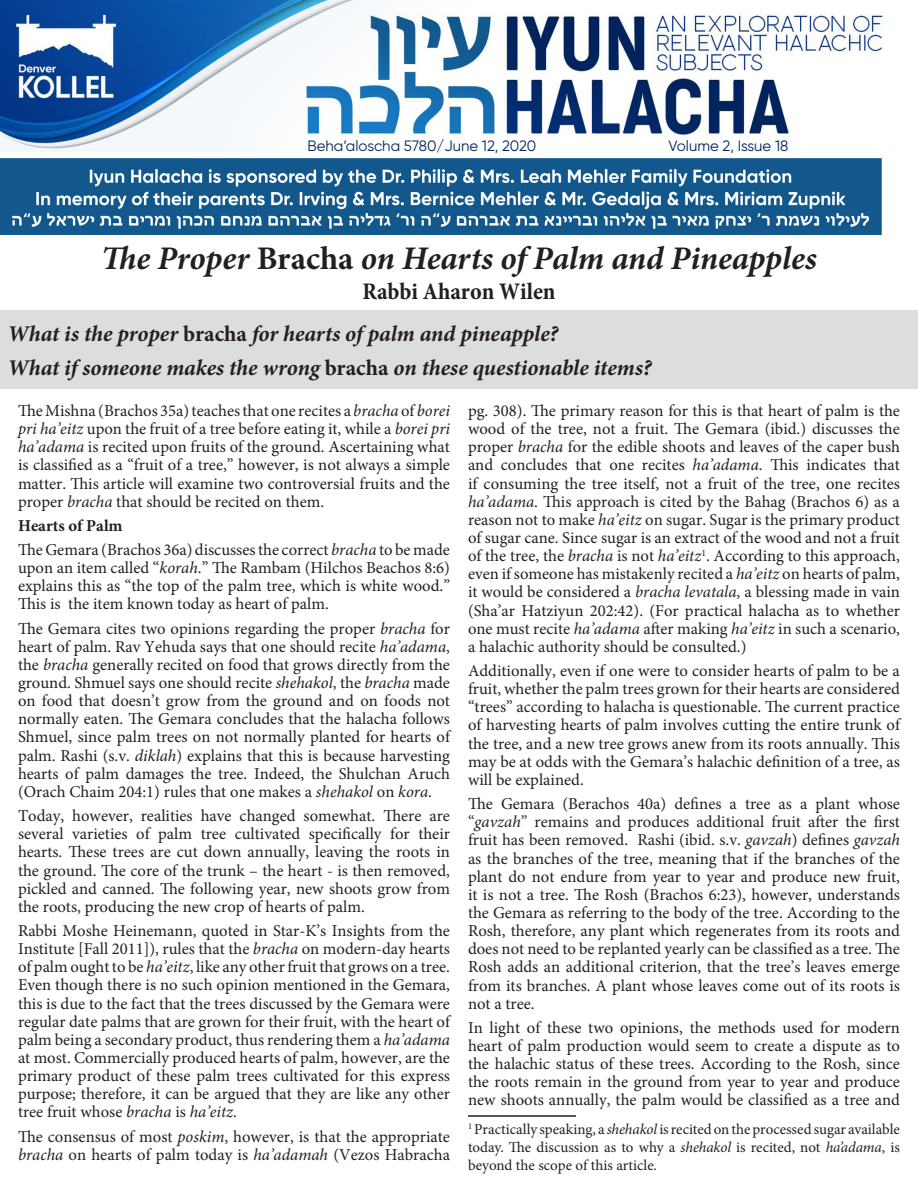
<style>
.page{position:relative;width:918px;height:1188px;background:#fff}
.page>*{position:absolute;margin:0;border:0;box-sizing:border-box;transform-origin:0 0}
.t1{font:italic 700 33px "Minion Pro";letter-spacing:-.005em;color:#231f20}
.t2{font:700 condensed 24px "Minion Pro";color:#231f20}
.t3{font:italic 700 22.5px "Minion Pro";letter-spacing:-.005em;color:#231f20}
.t4{font:16.65px/18.1px "Minion Pro";color:#231f20;text-align:justify}
.t5{font:700 16.65px "Minion Pro";color:#231f20}
.t6{font:15px/18px "Minion Pro";letter-spacing:-.005em;color:#231f20;text-align:justify}
.t7{font:15px "Gilroy";color:#02255d}
.s1{font-style:normal}
.s2{font-style:italic}
</style>
<div class="page">
<div style="left:0;top:310px;width:918px;height:79px;background:#dcdddf"></div>
<hr style="left:468px;top:1115px;width:108px;height:2px;background:#231f20">
<img style="left:0;top:0;width:883px;height:234px">
<p class="t7" style="left:308px;top:136px;width:230px">Beha’aloscha 5780/June 12, 2020</p>
<p class="t7" style="left:669px;top:136px;width:121px">Volume 2, Issue 18</p>
<p class="t1" style="left:101px;top:235px;width:717px">The Proper <span class="s1">Bracha</span> on Hearts of Palm and Pineapples</p>
<p class="t2" style="left:362px;top:275px;width:195px">Rabbi Aharon Wilen</p>
<p class="t3" style="left:8px;top:317px;width:552px">What is the proper <span class="s1">bracha</span> for hearts of palm and pineapple?</p>
<p class="t3" style="left:8px;top:352px;width:646px">What if someone makes the wrong <span class="s1">bracha</span> on these questionable items?</p>
<p class="t4" style="left:18px;top:402px;width:434px">The Mishna (Brachos 35a) teaches that one recites a <span class="s2">bracha</span> of <span class="s2">borei pri ha’eitz</span> upon the fruit of a tree before eating it, while a <span class="s2">borei pri ha’adama</span> is recited upon fruits of the ground. Ascertaining what is classified as a “fruit of a tree,” however, is not always a simple matter. This article will examine two controversial fruits and the proper <span class="s2">bracha</span> that should be recited on them.</p>
<p class="t5" style="left:18px;top:514px;width:106px">Hearts of Palm</p>
<p class="t4" style="left:18px;top:541px;width:434px">The Gemara (Brachos 36a) discusses the correct <span class="s2">bracha</span> to be made upon an item called “<span class="s2">korah</span>.” The Rambam (Hilchos Beachos 8:6) explains this as “the top of the palm tree, which is white wood.” This is the item known today as heart of palm.</p>
<p class="t4" style="left:18px;top:619px;width:434px">The Gemara cites two opinions regarding the proper <span class="s2">bracha</span> for heart of palm. Rav Yehuda says that one should recite <span class="s2">ha’adama</span>, the <span class="s2">bracha</span> generally recited on food that grows directly from the ground. Shmuel says one should recite <span class="s2">shehakol</span>, the <span class="s2">bracha</span> made on food that doesn’t grow from the ground and on foods not normally eaten. The Gemara concludes that the halacha follows Shmuel, since palm trees on not normally planted for hearts of palm. Rashi (s.v. <span class="s2">diklah</span>) explains that this is because harvesting hearts of palm damages the tree. Indeed, the Shulchan Aruch (Orach Chaim 204:1) rules that one makes a <span class="s2">shehakol</span> on <span class="s2">kora</span>.</p>
<p class="t4" style="left:18px;top:807px;width:434px">Today, however, realities have changed somewhat. There are several varieties of palm tree cultivated specifically for their hearts. These trees are cut down annually, leaving the roots in the ground. The core of the trunk – the heart - is then removed, pickled and canned. The following year, new shoots grow from the roots, producing the new crop of hearts of palm.</p>
<p class="t4" style="left:18px;top:922px;width:434px">Rabbi Moshe Heinemann, quoted in Star-K’s Insights from the Institute [Fall 2011]), rules that the <span class="s2">bracha</span> on modern-day hearts of palm ought to be <span class="s2">ha’eitz</span>, like any other fruit that grows on a tree.<br>Even though there is no such opinion mentioned in the Gemara, this is due to the fact that the trees discussed by the Gemara were regular date palms that are grown for their fruit, with the heart of palm being a secondary product, thus rendering them a <span class="s2">ha’adama </span>at most. Commercially produced hearts of palm, however, are the primary product of these palm trees cultivated for this express purpose; therefore, it can be argued that they are like any other tree fruit whose <span class="s2">bracha</span> is <span class="s2">ha’eitz</span>.</p>
<p class="t4" style="left:18px;top:1127px;width:434px">The consensus of most <span class="s2">poskim</span>, however, is that the appropriate <span class="s2">bracha</span> on hearts of palm today is <span class="s2">ha’adamah</span> (Vezos Habracha</p>
<p class="t4" style="left:468px;top:402px;width:434px">pg. 308). The primary reason for this is that heart of palm is the wood of the tree, not a fruit. The Gemara (ibid.) discusses the proper <span class="s2">bracha</span> for the edible shoots and leaves of the caper bush and concludes that one recites <span class="s2">ha’adama</span>. This indicates that if consuming the tree itself, not a fruit of the tree, one recites <span class="s2">ha’adama</span>. This approach is cited by the Bahag (Brachos 6) as a reason not to make <span class="s2">ha’eitz</span> on sugar. Sugar is the primary product of sugar cane. Since sugar is an extract of the wood and not a fruit of the tree, the <span class="s2">bracha</span> is not <span class="s2">ha’eitz</span><sup>1</sup>. According to this approach, even if someone has mistakenly recited a <span class="s2">ha’eitz</span> on hearts of palm, it would be considered a <span class="s2">bracha levatala</span>, a blessing made in vain (Sha’ar Hatziyun 202:42). (For practical halacha as to whether one must recite <span class="s2">ha’adama</span> after making <span class="s2">ha’eitz</span> in such a scenario, a halachic authority should be consulted.)</p>
<p class="t4" style="left:468px;top:662px;width:434px">Additionally, even if one were to consider hearts of palm to be a fruit, whether the palm trees grown for their hearts are considered “trees” according to halacha is questionable. The current practice of harvesting hearts of palm involves cutting the entire trunk of the tree, and a new tree grows anew from its roots annually. This may be at odds with the Gemara’s halachic definition of a tree, as will be explained.</p>
<p class="t4" style="left:468px;top:795px;width:434px">The Gemara (Berachos 40a) defines a tree as a plant whose “<span class="s2">gavzah</span>” remains and produces additional fruit after the first fruit has been removed. Rashi (ibid. s.v. <span class="s2">gavzah</span>) defines <span class="s2">gavzah </span>as the branches of the tree, meaning that if the branches of the plant do not endure from year to year and produce new fruit, it is not a tree. The Rosh (Brachos 6:23), however, understands the Gemara as referring to the body of the tree. According to the Rosh, therefore, any plant which regenerates from its roots and does not need to be replanted yearly can be classified as a tree. The Rosh adds an additional criterion, that the tree’s leaves emerge from its branches. A plant whose leaves come out of its roots is not a tree.</p>
<p class="t4" style="left:468px;top:1019px;width:434px">In light of these two opinions, the methods used for modern heart of palm production would seem to create a dispute as to the halachic status of these trees. According to the Rosh, since the roots remain in the ground from year to year and produce new shoots annually, the palm would be classified as a tree and</p>
<p class="t6" style="left:468px;top:1120px;width:433px"><sup>1</sup> Practically speaking, a <span class="s2">shehakol</span> is recited on the processed sugar available today. The discussion as to why a <span class="s2">shehakol</span> is recited, not <span class="s2">ha’adama</span>, is beyond the scope of this article.</p>
</div>
